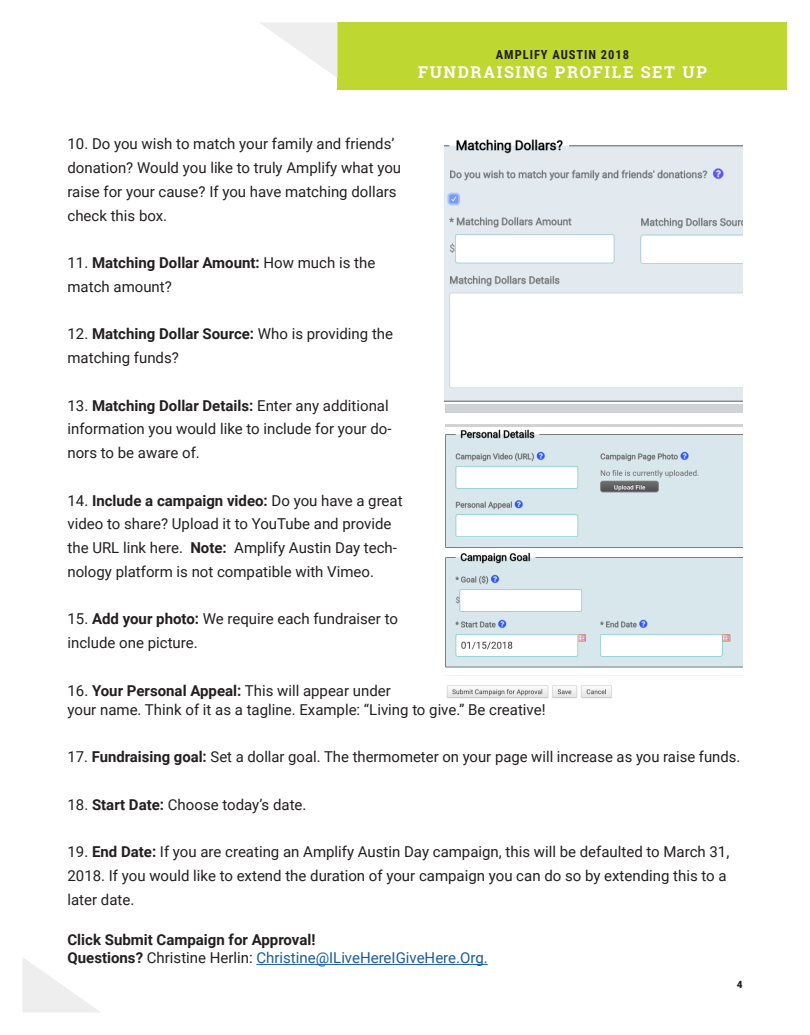
<style>
.page{position:relative;width:810px;height:1035px;background:#fff}
.page>*{position:absolute;margin:0;border:0;box-sizing:border-box;transform-origin:0 0}
.t1{font:700 16.25px "Roboto Slab";letter-spacing:.1em;color:#fff}
.Body_Copy{font:15px/23.8px "Roboto";color:#231f20}
.Body_Copy-2{font:700 15px "Roboto";color:#231f20}
.Body_Copy-3{font:15px "Roboto";color:#175d9e}
.t2{font:700 12.5px "Roboto Condensed";letter-spacing:.075em;color:#231f20}
.t3{font:900 10px "Roboto";color:#231f20}
.s1{font-weight:700}
.s2{font-weight:400}
.s3{font-weight:700;color:#231f20}
.s4{color:#231f20}
</style>
<div class="page">
<div style="left:338px;top:22px;width:450px;height:68px;background:#bed731"></div>
<svg style="left:260px;top:22px;width:78px;height:56px"></svg>
<svg style="left:23px;top:958px;width:77px;height:54px"></svg>
<img style="left:445px;top:429px;width:297px;height:269px">
<div style="left:445px;top:138px;width:297px;height:274px;background:#d1d2d4"></div>
<img style="left:445px;top:138px;width:297px;height:266px">
<hr style="left:256px;top:964px;width:232px;height:1px;background:#175d9e">
<p class="t2" style="left:496px;top:45px;width:135px">AMPLIFY AUSTIN 2018</p>
<p class="t1" style="left:418px;top:61px;width:290px">FUNDRAISING PROFILE SET UP</p>
<p class="Body_Copy" style="left:68px;top:131px;width:328px">10. Do you wish to match your family and friends’</p>
<p class="Body_Copy" style="left:68px;top:155px;width:335px">donation? Would you like to truly Amplify what you</p>
<p class="Body_Copy" style="left:68px;top:179px;width:331px">raise for your cause? If you have matching dollars</p>
<p class="Body_Copy" style="left:68px;top:203px;width:101px">check this box.</p>
<p class="Body_Copy" style="left:68px;top:250px;width:309px">11. <span class="s1">Matching Dollar Amount:</span> How much is the match amount?</p>
<p class="Body_Copy-2" style="left:68px;top:323px;width:327px"><span class="s2">12.</span> Matching Dollar Source: <span class="s2">Who is providing the</span></p>
<p class="Body_Copy" style="left:68px;top:345px;width:113px">matching funds?</p>
<p class="Body_Copy-2" style="left:68px;top:395px;width:323px"><span class="s2">13.</span> Matching Dollar Details: <span class="s2">Enter any additional</span></p>
<p class="Body_Copy" style="left:68px;top:416px;width:326px">information you would like to include for your do&shy;nors to be aware of.</p>
<p class="Body_Copy" style="left:68px;top:488px;width:337px">14. <span class="s1">Include a campaign video:</span> Do you have a great video to share? Upload it to YouTube and provide the URL link here. <span class="s1">Note:</span> Amplify Austin Day tech&shy;nology platform is not compatible with Vimeo.</p>
<p class="Body_Copy" style="left:68px;top:606px;width:332px">15. <span class="s1">Add your photo:</span> We require each fundraiser to</p>
<p class="Body_Copy" style="left:68px;top:630px;width:132px">include one picture.</p>
<p class="Body_Copy" style="left:68px;top:680px;width:480px;line-height:19.2px">16. <span class="s1">Your Personal Appeal:</span> This will appear under<br>your name. Think of it as a tagline. Example: “Living to give.” Be creative!</p>
<p class="Body_Copy" style="left:68px;top:744px;width:674px">17. <span class="s1">Fundraising goal:</span> Set a dollar goal. The thermometer on your page will increase as you raise funds.</p>
<p class="Body_Copy" style="left:68px;top:792px;width:241px">18. <span class="s1">Start Date:</span> Choose today’s date.</p>
<p class="Body_Copy" style="left:68px;top:839px;width:663px">19. <span class="s1">End Date:</span> If you are creating an Amplify Austin Day campaign, this will be defaulted to March 31,</p>
<p class="Body_Copy" style="left:68px;top:863px;width:661px">2018. If you would like to extend the duration of your campaign you can do so by extending this to a later date.</p>
<p class="Body_Copy-2" style="left:68px;top:929px;width:250px">Click Submit Campaign for Approval!</p>
<p class="Body_Copy-3" style="left:68px;top:947px;width:422px"><span class="s3">Questions?</span> <span class="s4">Christine Herlin:</span> Christine@ILiveHereIGiveHere.Org.</p>
<p class="t3" style="left:737px;top:978px;width:7px">4</p>
</div>
